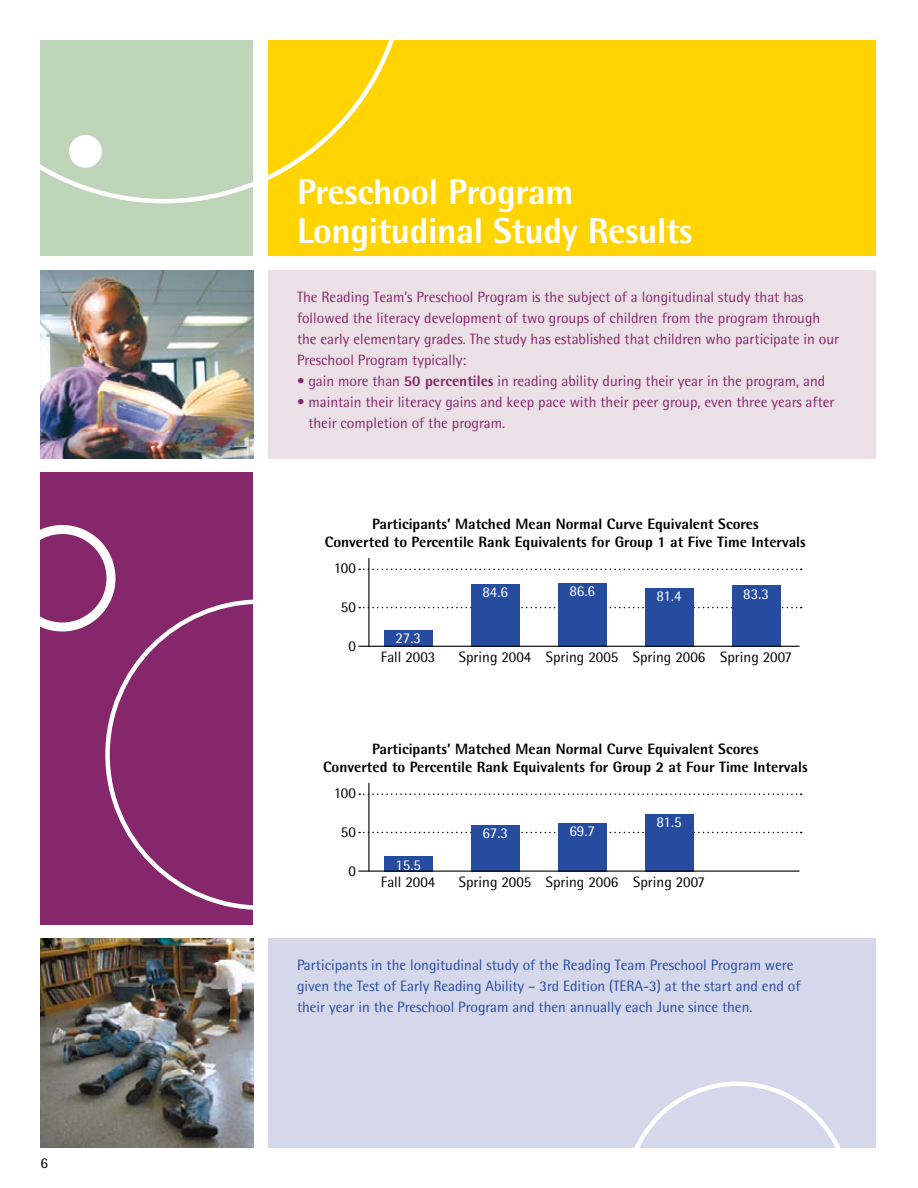
<style>
.page{position:relative;width:918px;height:1188px;background:#fff}
.page>*{position:absolute;margin:0;border:0;box-sizing:border-box;transform-origin:0 0}
.t1{font:800 36px/39px "Rotis Semi Sans";letter-spacing:-.01em;color:#fff}
.t2{font:15px/21px "Rotis Semi Sans";color:#86276c}
.t3{font:800 15px/18px "Rotis Semi Sans";color:#000;text-align:center}
.t4{font:15px/21px "Rotis Semi Sans";color:#254c9e}
.t5{font:15px "Rotis Semi Sans";color:#000}
.t6{font:15px "Rotis Semi Sans";color:#fff}
.t7{font:15px "Rotis Semi Sans";color:#000}
.s1{font-weight:800}
</style>
<div class="page">
<img style="left:40px;top:938px;width:213px;height:210px">
<div style="left:40px;top:472px;width:213px;height:453px;background:#86276c"></div>
<div style="left:268px;top:40px;width:608px;height:216px;background:#ffd400"></div>
<div style="left:268px;top:938px;width:608px;height:210px;background:#d5d7eb"></div>
<div style="left:40px;top:40px;width:213px;height:216px;background:#bfd5ba"></div>
<svg style="left:40px;top:40px;width:354px;height:163px"></svg>
<div style="left:69px;top:135px;width:33px;height:33px;background:#fff;border-radius:50%"></div>
<svg style="left:634px;top:1082px;width:207px;height:66px"></svg>
<img style="left:40px;top:270px;width:213px;height:189px">
<div style="left:9px;top:525px;width:107px;height:107px;border:9px solid #fff;border-radius:50%"></div>
<div style="left:268px;top:270px;width:608px;height:189px;background:#ebe0e6"></div>
<svg style="left:359px;top:607px;width:443px;height:1px"></svg>
<hr style="left:368px;top:558px;width:1px;height:89px;background:#000">
<div style="left:384px;top:630px;width:48px;height:17px;background:#254c9e"></div>
<div style="left:471px;top:584px;width:48px;height:63px;background:#254c9e"></div>
<div style="left:558px;top:583px;width:48px;height:64px;background:#254c9e"></div>
<div style="left:645px;top:588px;width:48px;height:59px;background:#254c9e"></div>
<div style="left:732px;top:586px;width:48px;height:61px;background:#254c9e"></div>
<svg style="left:359px;top:569px;width:443px;height:1px"></svg>
<hr style="left:358px;top:646px;width:442px;height:1px;background:#000">
<hr style="left:368px;top:783px;width:1px;height:88px;background:#000">
<div style="left:384px;top:857px;width:48px;height:15px;background:#254c9e"></div>
<svg style="left:359px;top:832px;width:443px;height:1px"></svg>
<svg style="left:359px;top:793px;width:443px;height:2px"></svg>
<div style="left:471px;top:825px;width:48px;height:47px;background:#254c9e"></div>
<div style="left:558px;top:823px;width:48px;height:49px;background:#254c9e"></div>
<div style="left:645px;top:814px;width:48px;height:58px;background:#254c9e"></div>
<hr style="left:358px;top:871px;width:442px;height:1px;background:#000">
<p class="t7" style="left:40px;top:1154px;width:9px">6</p>
<h1 class="t1" style="left:297px;top:172px;width:397px">Preschool Program<br>Longitudinal Study Results</h1>
<p class="t2" style="left:297px;top:286px;width:544px">The Reading Team’s Preschool Program is the subject of a longitudinal study that has followed the literacy development of two groups of children from the program through the early elementary grades. The study has established that children who participate in our Preschool Program typically:</p>
<p class="t2" style="left:297px;top:370px;width:530px">• gain more than <span class="s1">50 percentiles</span> in reading ability during their year in the program, and</p>
<p class="t2" style="left:308px;top:391px;width:528px;text-indent:-11px">• maintain their literacy gains and keep pace with their peer group, even three years after their completion of the program.</p>
<p class="t3" style="left:325px;top:515px;width:482px">Participants’ Matched Mean Normal Curve Equivalent Scores<br>Converted to Percentile Rank Equivalents for Group 1 at Five Time Intervals</p>
<p class="t5" style="left:334px;top:559px;width:23px">100</p>
<p class="t5" style="left:341px;top:598px;width:17px">50</p>
<p class="t5" style="left:348px;top:637px;width:9px">0</p>
<p class="t6" style="left:395px;top:629px;width:27px">27.3</p>
<p class="t5" style="left:381px;top:648px;width:56px">Fall 2003</p>
<p class="t6" style="left:482px;top:583px;width:27px">84.6</p>
<p class="t6" style="left:569px;top:582px;width:27px">86.6</p>
<p class="t6" style="left:657px;top:588px;width:27px">81.4</p>
<p class="t6" style="left:743px;top:585px;width:27px">83.3</p>
<p class="t5" style="left:459px;top:648px;width:74px">Spring 2004</p>
<p class="t5" style="left:546px;top:648px;width:74px">Spring 2005</p>
<p class="t5" style="left:633px;top:648px;width:74px">Spring 2006</p>
<p class="t5" style="left:720px;top:648px;width:73px">Spring 2007</p>
<p class="t3" style="left:323px;top:740px;width:486px">Participants’ Matched Mean Normal Curve Equivalent Scores<br>Converted to Percentile Rank Equivalents for Group 2 at Four Time Intervals</p>
<p class="t5" style="left:334px;top:784px;width:23px">100</p>
<p class="t5" style="left:341px;top:823px;width:17px">50</p>
<p class="t5" style="left:348px;top:862px;width:9px">0</p>
<p class="t6" style="left:395px;top:856px;width:27px">15.5</p>
<p class="t5" style="left:381px;top:873px;width:56px">Fall 2004</p>
<p class="t6" style="left:482px;top:824px;width:27px">67.3</p>
<p class="t5" style="left:459px;top:873px;width:74px">Spring 2005</p>
<p class="t6" style="left:569px;top:822px;width:27px">69.7</p>
<p class="t5" style="left:546px;top:873px;width:74px">Spring 2006</p>
<p class="t6" style="left:657px;top:813px;width:27px">81.5</p>
<p class="t5" style="left:633px;top:873px;width:73px">Spring 2007</p>
<p class="t4" style="left:297px;top:955px;width:505px">Participants in the longitudinal study of the Reading Team Preschool Program were given the Test of Early Reading Ability – 3rd Edition (TERA-3) at the start and end of their year in the Preschool Program and then annually each June since then.</p>
</div>
